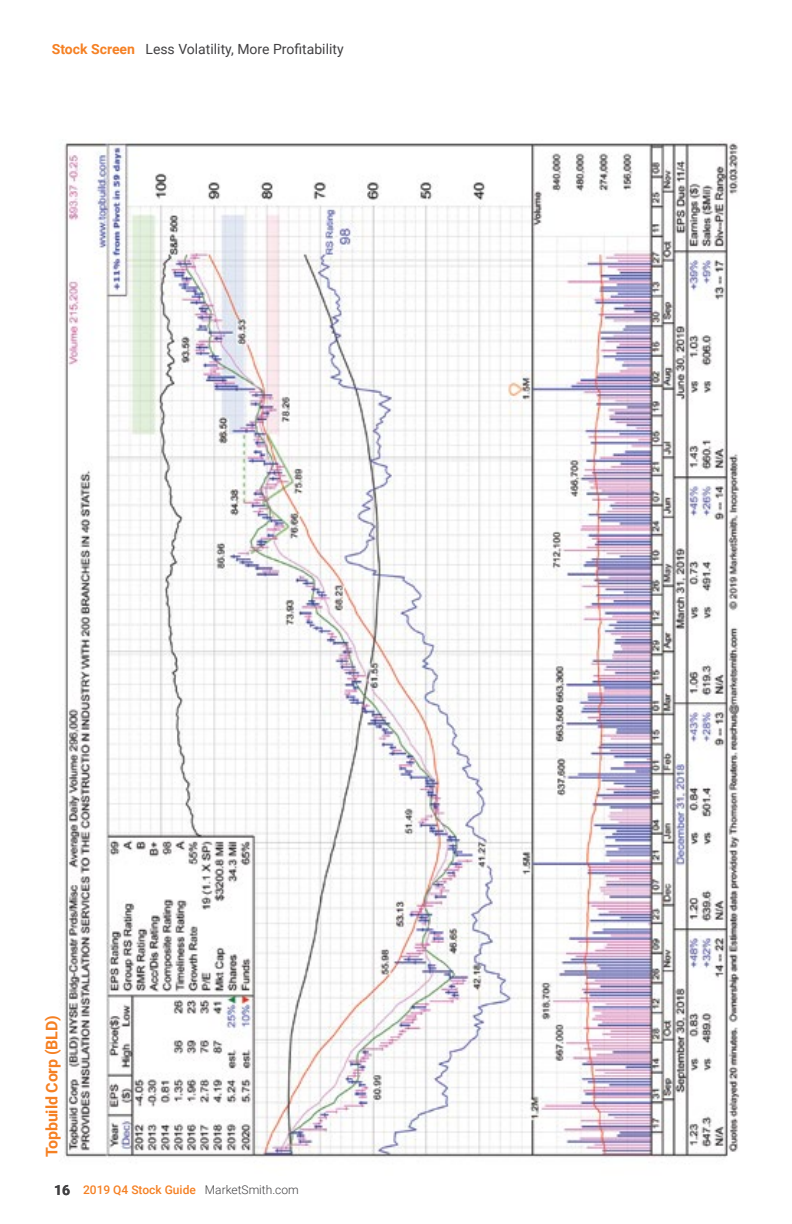
<style>
.page{position:relative;width:792px;height:1224px;background:#fff}
.page>*{position:absolute;margin:0;border:0;box-sizing:border-box;transform-origin:0 0}
.t1{font:700 16px "Roboto";letter-spacing:-.01em;color:#f58023}
.t2{font:14px "Roboto";color:#414042}
.t3{font:500 12px "Roboto";color:#f58023}
.s1{font-weight:700;color:#f58023}
.s2{font-weight:700;font-size:14px;color:#414042}
.s3{font-weight:300;color:#414042}
</style>
<div class="page">
<img style="left:61px;top:141px;width:679px;height:1017px">
<p class="t2" style="left:52px;top:39px;width:293px"><span class="s1">Stock Screen</span> Less Volatility, More Profitability</p>
<p class="t1" style="left:41px;top:1157px;width:143px;rotate:-90deg">Topbuild Corp (BLD)</p>
<p class="t3" style="left:54px;top:1181px;width:246px"><span class="s2">16</span> 2019 Q4 Stock Guide <span class="s3">MarketSmith.com</span></p>
</div>
